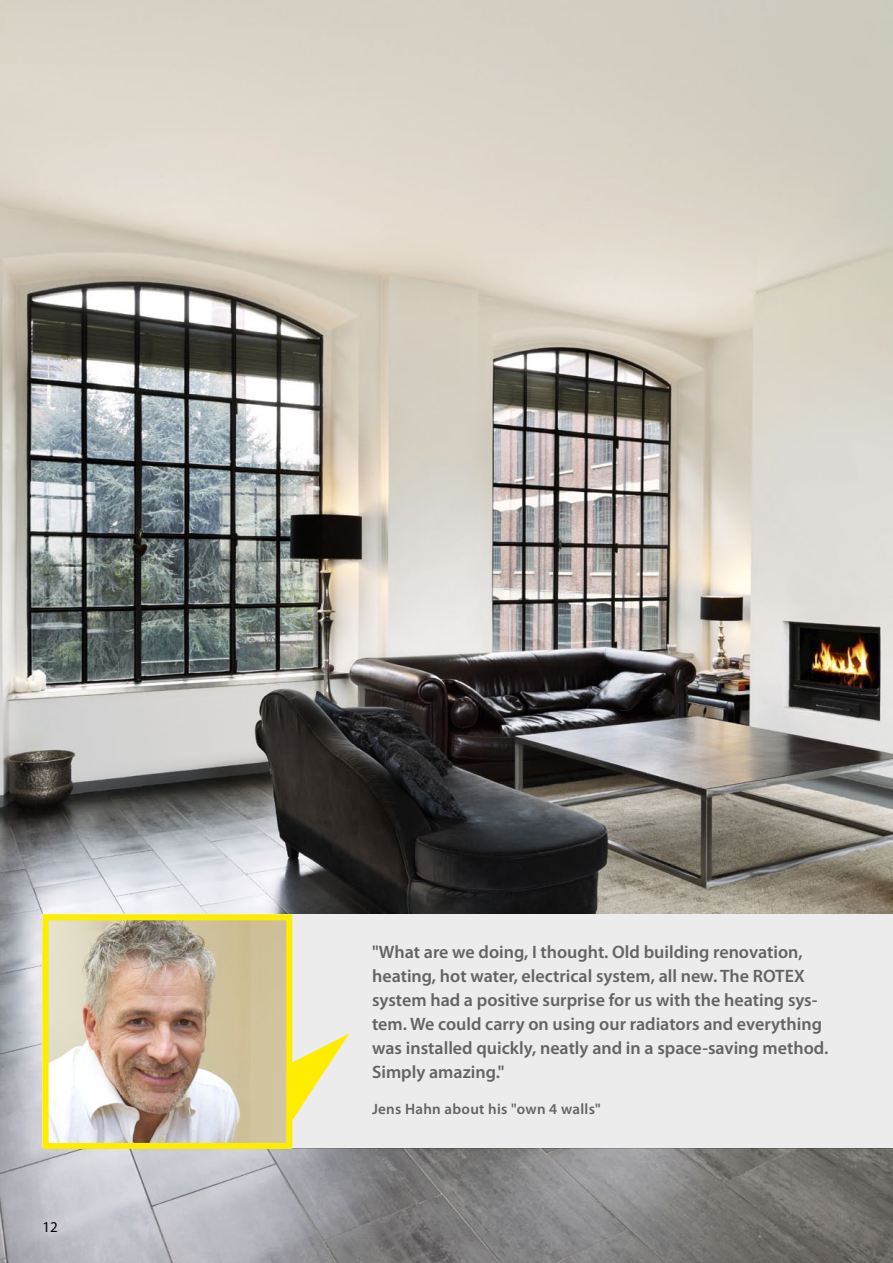
<style>
.page{position:relative;width:893px;height:1263px;background:#fff}
.page>*{position:absolute;margin:0;border:0;box-sizing:border-box;transform-origin:0 0}
.t1{font:600 18px/24px "Myriad Pro";color:#636362}
.t2{font:600 15px "Myriad Pro";letter-spacing:.02em;color:#636362}
.t3{font:15px "Myriad Pro";color:#000}
</style>
<div class="page">
<img style="left:0;top:0;width:893px;height:1263px">
<div style="left:43px;top:914px;width:850px;height:234px;background:#ececed"></div>
<svg style="left:292px;top:1033px;width:57px;height:93px"></svg>
<img style="left:50px;top:921px;width:235px;height:221px">
<div style="left:43px;top:914px;width:249px;height:235px;border:6px solid #ffed00"></div>
<p class="t3" style="left:43px;top:1218px;width:17px">12</p>
<p class="t1" style="left:372px;top:939px;width:458px">"What are we doing, I thought. Old building renovation, heating, hot water, electrical system, all new. The ROTEX system had a positive surprise for us with the heating sys&shy;tem. We could carry on using our radiators and everything was installed quickly, neatly and in a space-saving method.<br>Simply amazing."</p>
<p class="t2" style="left:372px;top:1099px;width:230px">Jens Hahn about his "own 4 walls"</p>
</div>
